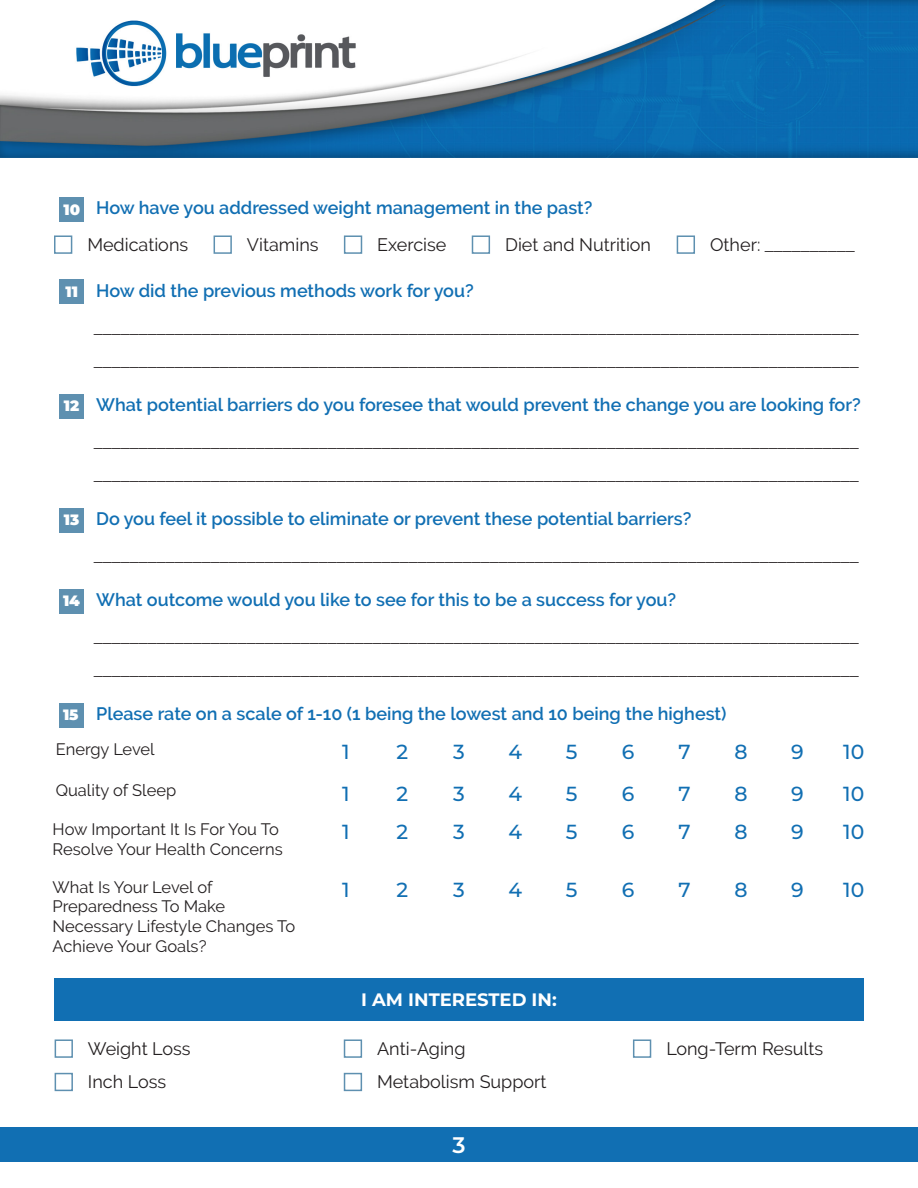
<style>
.page{position:relative;width:918px;height:1188px;background:#fff}
.page>*{position:absolute;margin:0;border:0;box-sizing:border-box;transform-origin:0 0}
.t1{font:600 22.5px "Montserrat";color:#fff}
.t2{font:500 20.4px "Montserrat";color:#116fb3}
.t3{font:18px "Montserrat";color:#231f20}
.t4{font:600 18px "Raleway";color:#116fb3}
.t5{font:18px "Raleway";color:#231f20}
.t6{font:700 18px "Montserrat";color:#fff}
.t7{font:16.5px/19.8px "Raleway";color:#231f20}
.t8{font:900 15px "Montserrat";color:#fff}
.s1{font-family:"Raleway"}
</style>
<div class="page">
<img style="left:0;top:0;width:918px;height:157px">
<div style="left:0;top:1128px;width:918px;height:34px;background:#116fb3"></div>
<div style="left:59px;top:198px;width:25px;height:24px;background:#5e90b0"></div>
<div style="left:54px;top:235px;width:18px;height:19px;border:2px solid #5e90b0"></div>
<div style="left:214px;top:235px;width:18px;height:19px;border:2px solid #5e90b0"></div>
<div style="left:344px;top:235px;width:18px;height:19px;border:2px solid #5e90b0"></div>
<div style="left:472px;top:235px;width:18px;height:19px;border:2px solid #5e90b0"></div>
<div style="left:677px;top:235px;width:18px;height:19px;border:2px solid #5e90b0"></div>
<div style="left:59px;top:280px;width:25px;height:24px;background:#5e90b0"></div>
<div style="left:59px;top:394px;width:25px;height:24px;background:#5e90b0"></div>
<div style="left:59px;top:589px;width:25px;height:24px;background:#5e90b0"></div>
<div style="left:59px;top:703px;width:25px;height:24px;background:#5e90b0"></div>
<div style="left:59px;top:508px;width:25px;height:24px;background:#5e90b0"></div>
<div style="left:54px;top:978px;width:810px;height:42px;background:#116fb3"></div>
<div style="left:55px;top:1039px;width:18px;height:19px;border:2px solid #5e90b0"></div>
<div style="left:55px;top:1073px;width:18px;height:18px;border:2px solid #5e90b0"></div>
<div style="left:344px;top:1039px;width:18px;height:19px;border:2px solid #5e90b0"></div>
<div style="left:344px;top:1073px;width:18px;height:18px;border:2px solid #5e90b0"></div>
<div style="left:633px;top:1039px;width:18px;height:19px;border:2px solid #5e90b0"></div>
<p class="t8" style="left:63px;top:198px;width:18px">10</p>
<p class="t4" style="left:96px;top:198px;width:498px">How have you addressed weight management in the past?</p>
<p class="t5" style="left:87px;top:234px;width:102px">Medications</p>
<p class="t5" style="left:247px;top:234px;width:73px">Vitamins</p>
<p class="t5" style="left:377px;top:234px;width:71px">Exercise</p>
<p class="t5" style="left:505px;top:234px;width:148px">Diet and Nutrition</p>
<p class="t3" style="left:710px;top:233px;width:146px"><span class="s1">Other:</span> __________</p>
<p class="t8" style="left:66px;top:281px;width:14px">11</p>
<p class="t4" style="left:96px;top:280px;width:379px">How did the previous methods work for you?</p>
<p class="t3" style="left:94px;top:315px;width:767px">_____________________________________________________________________________________</p>
<p class="t3" style="left:94px;top:348px;width:767px">_____________________________________________________________________________________</p>
<p class="t8" style="left:64px;top:395px;width:17px">12</p>
<p class="t4" style="left:96px;top:394px;width:766px">What potential barriers do you foresee that would prevent the change you are looking for?</p>
<p class="t3" style="left:94px;top:429px;width:767px">_____________________________________________________________________________________</p>
<p class="t3" style="left:94px;top:462px;width:767px">_____________________________________________________________________________________</p>
<p class="t8" style="left:64px;top:509px;width:17px">13</p>
<p class="t4" style="left:96px;top:508px;width:597px">Do you feel it possible to eliminate or prevent these potential barriers?</p>
<p class="t3" style="left:94px;top:543px;width:767px">_____________________________________________________________________________________</p>
<p class="t8" style="left:63px;top:590px;width:18px">14</p>
<p class="t4" style="left:96px;top:589px;width:582px">What outcome would you like to see for this to be a success for you?</p>
<p class="t3" style="left:94px;top:624px;width:767px">_____________________________________________________________________________________</p>
<p class="t3" style="left:94px;top:658px;width:767px">_____________________________________________________________________________________</p>
<p class="t8" style="left:63px;top:704px;width:17px">15</p>
<p class="t4" style="left:96px;top:703px;width:632px">Please rate on a scale of 1-10 (1 being the lowest and 10 being the highest)</p>
<p class="t7" style="left:56px;top:739px;width:100px">Energy Level</p>
<p class="t7" style="left:56px;top:781px;width:122px">Quality of Sleep</p>
<p class="t7" style="left:53px;top:819px;width:232px">How Important It Is For You To<br>Resolve Your Health Concerns</p>
<p class="t7" style="left:53px;top:877px;width:244px">What Is Your Level of<br>Preparedness To Make<br>Necessary Lifestyle Changes To<br>Achieve Your Goals?</p>
<p class="t5" style="left:88px;top:1038px;width:104px">Weight Loss</p>
<p class="t5" style="left:88px;top:1072px;width:80px">Inch Loss</p>
<p class="t2" style="left:342px;top:738px;width:9px">1</p>
<p class="t2" style="left:397px;top:738px;width:13px">2</p>
<p class="t2" style="left:453px;top:738px;width:13px">3</p>
<p class="t2" style="left:508px;top:738px;width:15px">4</p>
<p class="t2" style="left:566px;top:738px;width:13px">5</p>
<p class="t2" style="left:622px;top:738px;width:14px">6</p>
<p class="t2" style="left:678px;top:738px;width:14px">7</p>
<p class="t2" style="left:734px;top:738px;width:15px">8</p>
<p class="t2" style="left:791px;top:738px;width:14px">9</p>
<p class="t2" style="left:843px;top:738px;width:23px">10</p>
<p class="t2" style="left:342px;top:779px;width:9px">1</p>
<p class="t2" style="left:397px;top:779px;width:13px">2</p>
<p class="t2" style="left:453px;top:779px;width:13px">3</p>
<p class="t2" style="left:508px;top:779px;width:15px">4</p>
<p class="t2" style="left:566px;top:779px;width:13px">5</p>
<p class="t2" style="left:622px;top:779px;width:14px">6</p>
<p class="t2" style="left:678px;top:779px;width:14px">7</p>
<p class="t2" style="left:734px;top:779px;width:15px">8</p>
<p class="t2" style="left:791px;top:779px;width:14px">9</p>
<p class="t2" style="left:843px;top:779px;width:23px">10</p>
<p class="t2" style="left:342px;top:818px;width:9px">1</p>
<p class="t2" style="left:397px;top:818px;width:13px">2</p>
<p class="t2" style="left:453px;top:818px;width:13px">3</p>
<p class="t2" style="left:508px;top:818px;width:15px">4</p>
<p class="t2" style="left:566px;top:818px;width:13px">5</p>
<p class="t2" style="left:622px;top:818px;width:14px">6</p>
<p class="t2" style="left:678px;top:818px;width:14px">7</p>
<p class="t2" style="left:734px;top:818px;width:15px">8</p>
<p class="t2" style="left:791px;top:818px;width:14px">9</p>
<p class="t2" style="left:843px;top:818px;width:23px">10</p>
<p class="t2" style="left:342px;top:875px;width:9px">1</p>
<p class="t2" style="left:397px;top:875px;width:13px">2</p>
<p class="t2" style="left:453px;top:875px;width:13px">3</p>
<p class="t2" style="left:508px;top:875px;width:15px">4</p>
<p class="t2" style="left:566px;top:875px;width:13px">5</p>
<p class="t2" style="left:622px;top:875px;width:14px">6</p>
<p class="t2" style="left:678px;top:875px;width:14px">7</p>
<p class="t2" style="left:734px;top:875px;width:15px">8</p>
<p class="t2" style="left:791px;top:875px;width:14px">9</p>
<p class="t2" style="left:843px;top:875px;width:23px">10</p>
<p class="t6" style="left:361px;top:987px;width:197px">I AM INTERESTED IN:</p>
<p class="t5" style="left:377px;top:1038px;width:90px">Anti-Aging</p>
<p class="t5" style="left:377px;top:1072px;width:171px">Metabolism Support</p>
<p class="t1" style="left:452px;top:1129px;width:15px">3</p>
<p class="t5" style="left:666px;top:1038px;width:158px">Long-Term Results</p>
</div>
